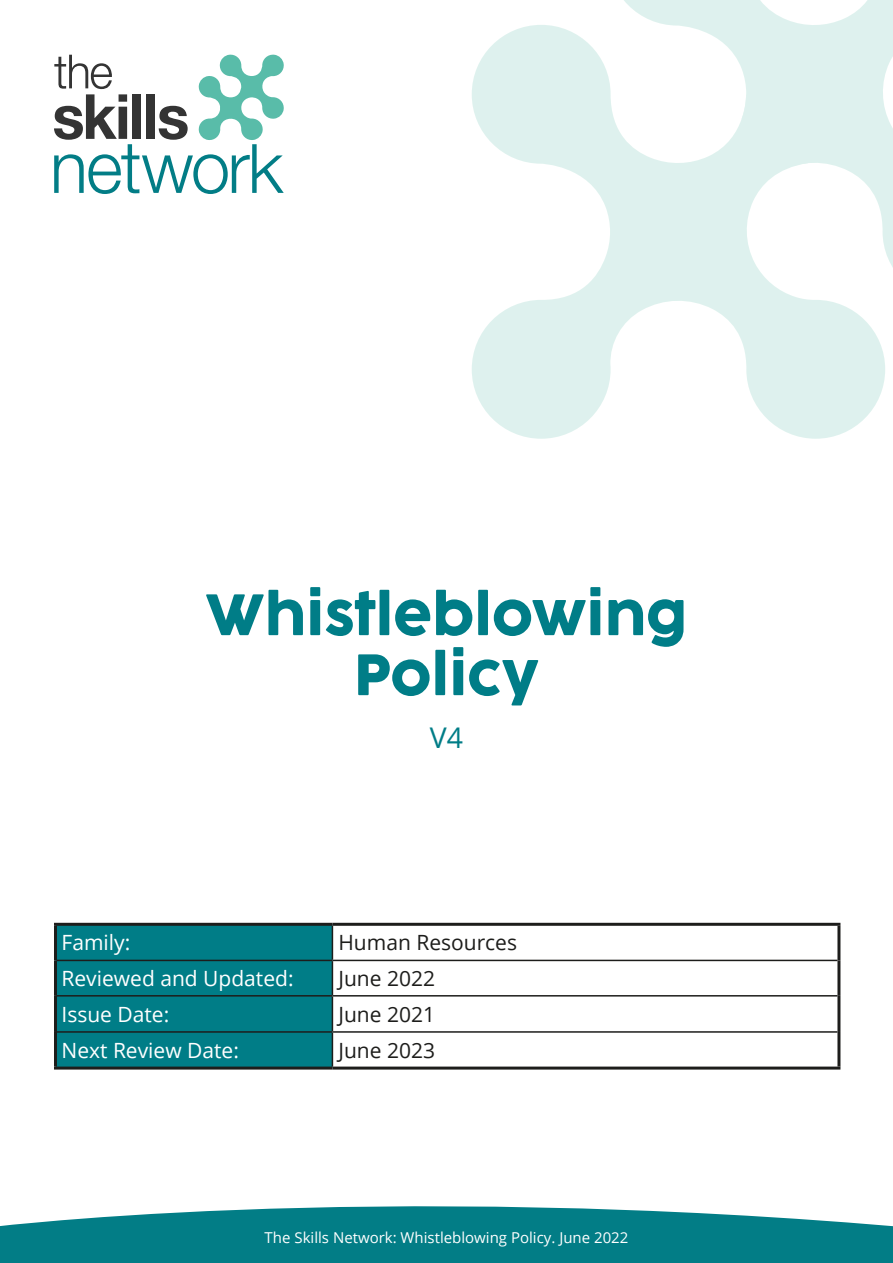
<style>
.page{position:relative;width:893px;height:1263px;background:#fff}
.page>*{position:absolute;margin:0;border:0;box-sizing:border-box;transform-origin:0 0}
.t1{font:54px/60px "Cocogoose Pro";color:#007d87;text-align:center}
.t2{font:28.5px "Open Sans";color:#007d87}
.t3{font:21px "Open Sans";color:#fff}
.t4{font:21px "Open Sans";color:#1d1d1b}
.t5{font:15px "Open Sans";color:#fff}
</style>
<div class="page">
<svg style="left:0;top:1206px;width:893px;height:57px;background:#208c94"></svg>
<div style="left:57px;top:926px;width:275px;height:140px;background:#007d87"></div>
<hr style="left:332px;top:960px;width:505px;height:1px;background:#1d1d1b">
<hr style="left:332px;top:995px;width:505px;height:1px;background:#1d1d1b">
<hr style="left:332px;top:996px;width:1px;height:35px;background:#1d1d1b">
<hr style="left:57px;top:1031px;width:275px;height:2px;background:#1d1d1b">
<hr style="left:332px;top:1031px;width:505px;height:2px;background:#1d1d1b">
<hr style="left:332px;top:1033px;width:1px;height:33px;background:#1d1d1b">
<hr style="left:332px;top:926px;width:1px;height:34px;background:#1d1d1b">
<hr style="left:57px;top:960px;width:275px;height:1px;background:#1d1d1b">
<hr style="left:332px;top:961px;width:1px;height:34px;background:#1d1d1b">
<hr style="left:57px;top:995px;width:275px;height:1px;background:#1d1d1b">
<hr style="left:54px;top:923px;width:278px;height:3px;background:#1d1d1b">
<hr style="left:54px;top:926px;width:3px;height:34px;background:#1d1d1b">
<hr style="left:332px;top:923px;width:508px;height:3px;background:#1d1d1b">
<hr style="left:837px;top:926px;width:3px;height:34px;background:#1d1d1b">
<hr style="left:54px;top:960px;width:3px;height:36px;background:#1d1d1b">
<hr style="left:837px;top:960px;width:3px;height:36px;background:#1d1d1b">
<hr style="left:54px;top:996px;width:3px;height:36px;background:#1d1d1b">
<hr style="left:837px;top:996px;width:3px;height:36px;background:#1d1d1b">
<hr style="left:54px;top:1032px;width:3px;height:34px;background:#1d1d1b">
<hr style="left:837px;top:1032px;width:3px;height:34px;background:#1d1d1b">
<hr style="left:54px;top:1066px;width:278px;height:3px;background:#1d1d1b">
<hr style="left:332px;top:1066px;width:508px;height:3px;background:#1d1d1b">
<svg style="left:54px;top:54px;width:230px;height:140px"></svg>
<svg style="left:472px;top:25px;width:413px;height:414px;fill:#def1ee"></svg>
<svg style="left:608px;top:0;width:285px;height:301px;fill:#def1ee"></svg>
<p class="t1" style="left:205px;top:584px;width:484px">Whistleblowing<br>Policy</p>
<p class="t2" style="left:430px;top:718px;width:35px">V4</p>
<p class="t3" style="left:62px;top:928px;width:70px">Family:</p>
<p class="t4" style="left:338px;top:928px;width:180px">Human Resources</p>
<p class="t3" style="left:62px;top:964px;width:234px">Reviewed and Updated:</p>
<p class="t4" style="left:338px;top:964px;width:98px">June 2022</p>
<p class="t3" style="left:62px;top:1000px;width:109px">Issue Date:</p>
<p class="t4" style="left:338px;top:1000px;width:98px">June 2021</p>
<p class="t3" style="left:62px;top:1036px;width:179px">Next Review Date:</p>
<p class="t4" style="left:338px;top:1036px;width:98px">June 2023</p>
<p class="t5" style="left:265px;top:1227px;width:365px">The Skills Network: Whistleblowing Policy. June 2022</p>
</div>
